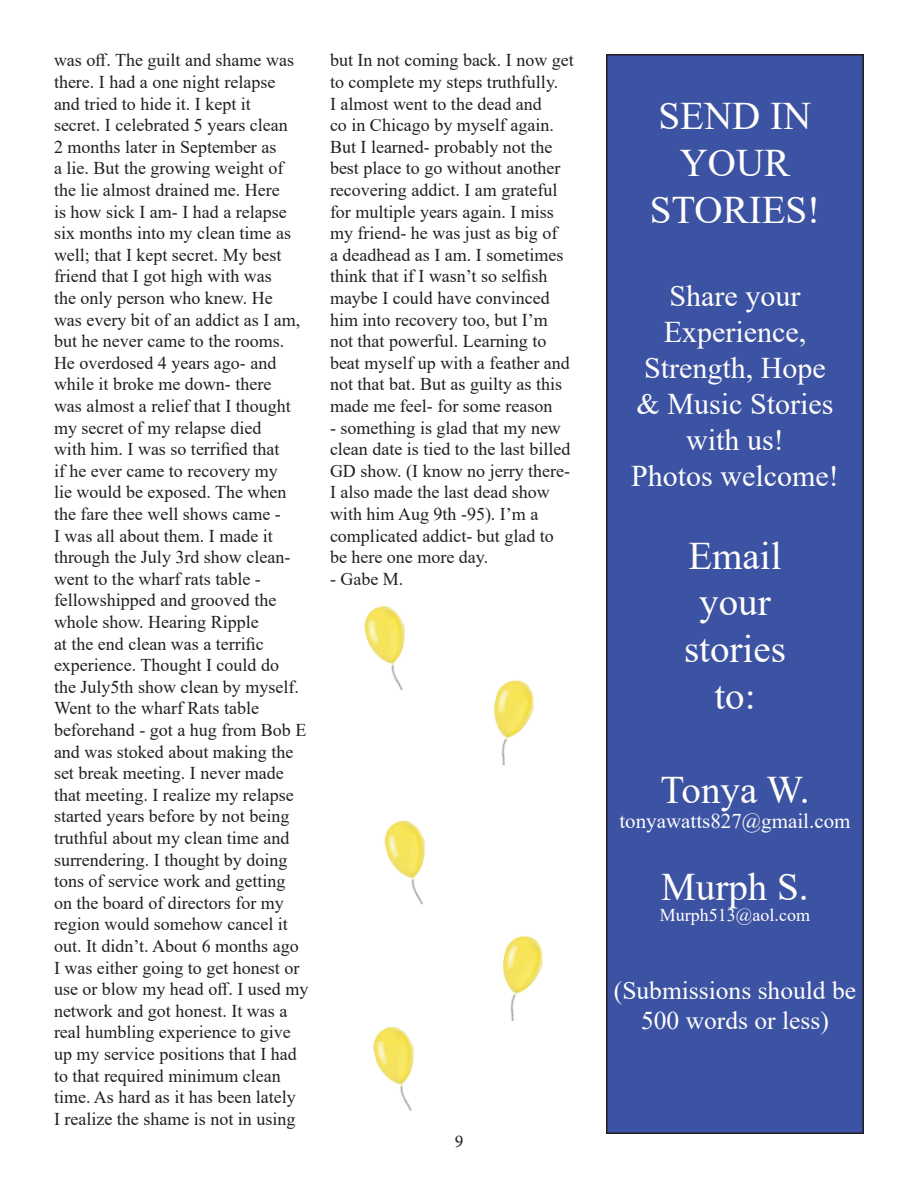
<style>
.page{position:relative;width:918px;height:1188px;background:#fff}
.page>*{position:absolute;margin:0;border:0;box-sizing:border-box;transform-origin:0 0}
.t1{font:39px "Times New Roman";color:#fffefc}
.t2{font:30px/36px "Times New Roman";color:#fffefc;text-align:center}
.t3{font:25.5px/30.6px "Times New Roman";color:#fffefc;text-align:center}
.t4{font:21px "Times New Roman";color:#fffefc}
.t5{font:18px/21.6px "Times New Roman";color:#231f20}
.t6{font:18px "Times New Roman";color:#fffefc}
.t7{font:18px "Minion Pro";color:#231f20}
</style>
<div class="page">
<img style="left:364px;top:605px;width:42px;height:85px">
<img style="left:384px;top:820px;width:42px;height:85px">
<img style="left:373px;top:1026px;width:42px;height:85px">
<div style="left:607px;top:55px;width:256px;height:1078px;background:#3c52a3"></div>
<div style="left:606px;top:54px;width:258px;height:1080px;border:2px solid #231f20"></div>
<img style="left:493px;top:679px;width:42px;height:87px">
<img style="left:502px;top:935px;width:41px;height:86px">
<p class="t5" style="left:54px;top:49px;width:242px">was off. The guilt and shame was</p>
<p class="t5" style="left:54px;top:71px;width:223px">there. I had a one night relapse</p>
<p class="t5" style="left:54px;top:92px;width:198px">and tried to hide it. I kept it</p>
<p class="t5" style="left:54px;top:114px;width:235px">secret. I celebrated 5 years clean</p>
<p class="t5" style="left:54px;top:135px;width:224px">2 months later in September as</p>
<p class="t5" style="left:54px;top:157px;width:231px">a lie. But the growing weight of</p>
<p class="t5" style="left:54px;top:179px;width:227px">the lie almost drained me. Here</p>
<p class="t5" style="left:54px;top:200px;width:234px">is how sick I am- I had a relapse</p>
<p class="t5" style="left:54px;top:222px;width:239px">six months into my clean time as</p>
<p class="t5" style="left:54px;top:243px;width:229px">well; that I kept secret. My best</p>
<p class="t5" style="left:54px;top:265px;width:219px">friend that I got high with was</p>
<p class="t5" style="left:54px;top:287px;width:220px">the only person who knew. He</p>
<p class="t5" style="left:54px;top:308px;width:248px">was every bit of an addict as I am,</p>
<p class="t5" style="left:54px;top:330px;width:232px">but he never came to the rooms.</p>
<p class="t5" style="left:54px;top:351px;width:224px">He overdosed 4 years ago- and</p>
<p class="t5" style="left:54px;top:373px;width:219px">while it broke me down- there</p>
<p class="t5" style="left:54px;top:395px;width:238px">was almost a relief that I thought</p>
<p class="t5" style="left:54px;top:416px;width:209px">my secret of my relapse died</p>
<p class="t5" style="left:54px;top:438px;width:227px">with him. I was so terrified that</p>
<p class="t5" style="left:54px;top:459px;width:225px">if he ever came to recovery my</p>
<p class="t5" style="left:54px;top:481px;width:234px">lie would be exposed. The when</p>
<p class="t5" style="left:54px;top:503px;width:228px">the fare thee well shows came -</p>
<p class="t5" style="left:54px;top:524px;width:220px">I was all about them. I made it</p>
<p class="t5" style="left:54px;top:546px;width:238px">through the July 3rd show clean&shy;went to the wharf rats table -</p>
<p class="t5" style="left:54px;top:589px;width:224px">fellowshipped and grooved the</p>
<p class="t5" style="left:54px;top:611px;width:206px">whole show. Hearing Ripple</p>
<p class="t5" style="left:54px;top:632px;width:211px">at the end clean was a terrific</p>
<p class="t5" style="left:54px;top:654px;width:227px">experience. Thought I could do</p>
<p class="t5" style="left:54px;top:675px;width:246px">the July5th show clean by myself.</p>
<p class="t5" style="left:54px;top:697px;width:207px">Went to the wharf Rats table</p>
<p class="t5" style="left:54px;top:719px;width:254px">beforehand - got a hug from Bob E</p>
<p class="t5" style="left:54px;top:740px;width:241px">and was stoked about making the</p>
<p class="t5" style="left:54px;top:762px;width:231px">set break meeting. I never made</p>
<p class="t5" style="left:54px;top:783px;width:241px">that meeting. I realize my relapse</p>
<p class="t5" style="left:54px;top:805px;width:237px">started years before by not being</p>
<p class="t5" style="left:54px;top:827px;width:237px">truthful about my clean time and</p>
<p class="t5" style="left:54px;top:848px;width:235px">surrendering. I thought by doing</p>
<p class="t5" style="left:54px;top:870px;width:233px">tons of service work and getting</p>
<p class="t5" style="left:54px;top:891px;width:231px">on the board of directors for my</p>
<p class="t5" style="left:54px;top:913px;width:235px">region would somehow cancel it</p>
<p class="t5" style="left:54px;top:935px;width:246px">out. It didn’t. About 6 months ago</p>
<p class="t5" style="left:54px;top:956px;width:247px">I was either going to get honest or</p>
<p class="t5" style="left:54px;top:978px;width:256px">use or blow my head off. I used my</p>
<p class="t5" style="left:54px;top:999px;width:235px">network and got honest. It was a</p>
<p class="t5" style="left:54px;top:1021px;width:238px">real humbling experience to give</p>
<p class="t5" style="left:54px;top:1043px;width:244px">up my service positions that I had</p>
<p class="t5" style="left:54px;top:1064px;width:228px">to that required minimum clean</p>
<p class="t5" style="left:54px;top:1086px;width:243px">time. As hard as it has been lately</p>
<p class="t5" style="left:54px;top:1107px;width:243px">I realize the shame is not in using</p>
<p class="t5" style="left:330px;top:49px;width:245px">but In not coming back. I now get</p>
<p class="t5" style="left:330px;top:71px;width:230px">to complete my steps truthfully.</p>
<p class="t5" style="left:330px;top:92px;width:213px">I almost went to the dead and</p>
<p class="t5" style="left:330px;top:114px;width:225px">co in Chicago by myself again.</p>
<p class="t5" style="left:330px;top:135px;width:224px">But I learned- probably not the</p>
<p class="t5" style="left:330px;top:157px;width:232px">best place to go without another</p>
<p class="t5" style="left:330px;top:179px;width:229px">recovering addict. I am grateful</p>
<p class="t5" style="left:330px;top:200px;width:225px">for multiple years again. I miss</p>
<p class="t5" style="left:330px;top:222px;width:229px">my friend- he was just as big of</p>
<p class="t5" style="left:330px;top:243px;width:235px">a deadhead as I am. I sometimes</p>
<p class="t5" style="left:330px;top:265px;width:219px">think that if I wasn’t so selfish</p>
<p class="t5" style="left:330px;top:287px;width:221px">maybe I could have convinced</p>
<p class="t5" style="left:330px;top:308px;width:219px">him into recovery too, but I’m</p>
<p class="t5" style="left:330px;top:330px;width:218px">not that powerful. Learning to</p>
<p class="t5" style="left:330px;top:351px;width:241px">beat myself up with a feather and</p>
<p class="t5" style="left:330px;top:373px;width:234px">not that bat. But as guilty as this</p>
<p class="t5" style="left:330px;top:395px;width:224px">made me feel- for some reason</p>
<p class="t5" style="left:330px;top:416px;width:232px">- something is glad that my new</p>
<p class="t5" style="left:330px;top:438px;width:242px">clean date is tied to the last billed</p>
<p class="t5" style="left:330px;top:459px;width:242px">GD show. (I know no jerry there-</p>
<p class="t5" style="left:330px;top:481px;width:221px">I also made the last dead show</p>
<p class="t5" style="left:330px;top:503px;width:210px">with him Aug 9th -95). I’m a</p>
<p class="t5" style="left:330px;top:524px;width:225px">complicated addict- but glad to</p>
<p class="t5" style="left:330px;top:546px;width:160px">be here one more day.</p>
<p class="t5" style="left:330px;top:567px;width:75px">- Gabe M.</p>
<p class="t7" style="left:455px;top:1129px;width:10px">9</p>
<p class="t1" style="left:659px;top:89px;width:154px">SEND IN</p>
<p class="t1" style="left:680px;top:136px;width:112px">YOUR</p>
<p class="t1" style="left:650px;top:182px;width:172px">STORIES!</p>
<p class="t2" style="left:670px;top:277px;width:132px">Share your</p>
<p class="t2" style="left:664px;top:313px;width:144px">Experience,</p>
<p class="t2" style="left:644px;top:349px;width:183px">Strength, Hope</p>
<p class="t2" style="left:631px;top:385px;width:209px">&amp; Music Stories with us!<br>Photos welcome!</p>
<p class="t1" style="left:688px;top:528px;width:95px">Email</p>
<p class="t1" style="left:699px;top:575px;width:73px">your</p>
<p class="t1" style="left:684px;top:622px;width:103px">stories</p>
<p class="t1" style="left:714px;top:668px;width:43px">to:</p>
<p class="t1" style="left:661px;top:762px;width:150px">Tonya W.</p>
<p class="t4" style="left:619px;top:806px;width:233px">tonyawatts827@gmail.com</p>
<p class="t1" style="left:661px;top:859px;width:149px">Murph S.</p>
<p class="t6" style="left:660px;top:903px;width:152px">Murph513@aol.com</p>
<p class="t3" style="left:614px;top:974px;width:244px">(Submissions should be<br>500 words or less)</p>
</div>
